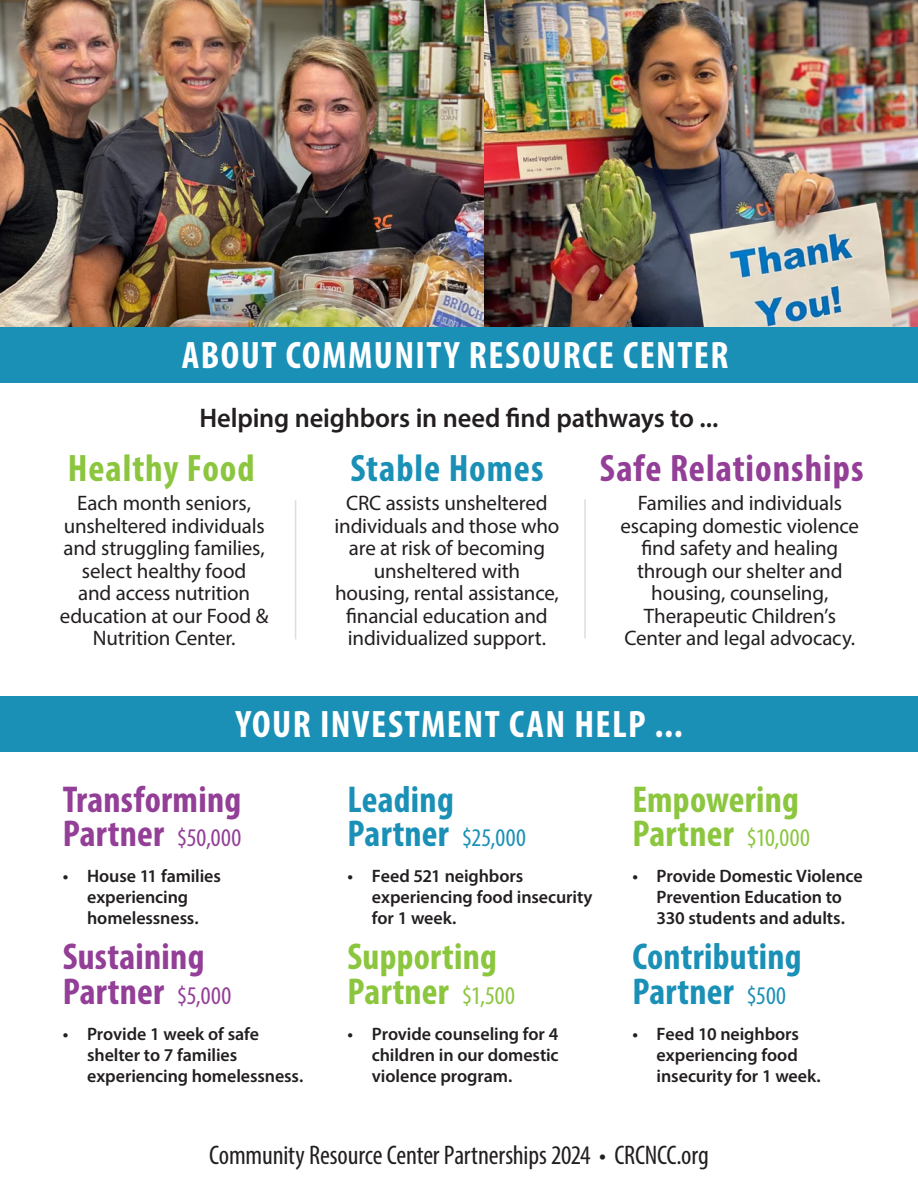
<style>
.page{position:relative;width:918px;height:1188px;background:#fff}
.page>*{position:absolute;margin:0;border:0;box-sizing:border-box;transform-origin:0 0}
.t1{font:700 condensed 38.4px "Myriad Pro";letter-spacing:.04em;color:#fff}
.t2{font:700 condensed 38.4px "Myriad Pro";letter-spacing:.025em;color:#933e97}
.t3{font:700 condensed 38.4px "Myriad Pro";letter-spacing:.025em;color:#8bc63e}
.t4{font:700 condensed 38.4px "Myriad Pro";letter-spacing:.025em;color:#1b90b6}
.t5{font:700 condensed 37.5px/34.5px "Myriad Pro";letter-spacing:.005em;color:#933e97}
.t6{font:700 condensed 37.5px/34.5px "Myriad Pro";letter-spacing:.005em;color:#8bc63e}
.t7{font:700 condensed 37.5px/34.5px "Myriad Pro";letter-spacing:.005em;color:#1b90b6}
.t8{font:condensed 27px "Myriad Pro";letter-spacing:-.005em;color:#231f20}
.t9{font:600 27px "Myriad Pro";letter-spacing:-.005em;color:#231f20}
.t10{font:21px/22.5px "Myriad Pro";letter-spacing:-.01em;color:#231f20;text-align:center}
.t11{font:600 18px/21px "Myriad Pro";letter-spacing:-.005em;color:#231f20}
.s1{font-weight:400;font-size:25.5px}
</style>
<div class="page">
<img style="left:484px;top:0;width:434px;height:327px">
<img style="left:0;top:0;width:484px;height:327px">
<div style="left:0;top:327px;width:918px;height:55px;background:#1b90b6"></div>
<hr style="left:584px;top:499px;width:2px;height:140px;background:#dcdddf">
<hr style="left:295px;top:500px;width:1px;height:140px;background:#dcdddf">
<div style="left:0;top:696px;width:918px;height:56px;background:#1b90b6"></div>
<p class="t1" style="left:182px;top:331px;width:548px">ABOUT COMMUNITY RESOURCE CENTER</p>
<p class="t9" style="left:200px;top:401px;width:520px">Helping neighbors in need find pathways to ...</p>
<p class="t3" style="left:68px;top:444px;width:188px">Healthy Food</p>
<p class="t4" style="left:350px;top:444px;width:195px">Stable Homes</p>
<p class="t2" style="left:600px;top:444px;width:265px">Safe Relationships</p>
<p class="t10" style="left:60px;top:492px;width:210px">Each month seniors, unsheltered individuals and struggling families, select healthy food<br>and access nutrition education at our Food &amp;<br>Nutrition Center.</p>
<p class="t10" style="left:334px;top:492px;width:226px">CRC assists unsheltered individuals and those who are at risk of becoming unsheltered with housing, rental assistance, financial education and individualized support.</p>
<p class="t10" style="left:621px;top:492px;width:240px">Families and individuals escaping domestic violence find safety and healing through our shelter and housing, counseling,<br>Therapeutic Children’s<br>Center and legal advocacy.</p>
<p class="t1" style="left:236px;top:700px;width:448px">YOUR INVESTMENT CAN HELP ...</p>
<p class="t5" style="left:63px;top:781px;width:180px">Transforming<br>Partner <span class="s1">$50,000</span></p>
<p class="t11" style="left:63px;top:865px;width:160px;text-align:center">• House 11 families experiencing homelessness.</p>
<p class="t5" style="left:63px;top:939px;width:170px">Sustaining<br>Partner <span class="s1">$5,000</span></p>
<p class="t11" style="left:87px;top:1023px;width:218px;text-indent:-24px">• Provide 1 week of safe shelter to 7 families experiencing homelessness.</p>
<p class="t7" style="left:348px;top:781px;width:180px">Leading<br>Partner <span class="s1">$25,000</span></p>
<p class="t11" style="left:372px;top:865px;width:222px;text-indent:-24px">• Feed 521 neighbors experiencing food insecurity for 1 week.</p>
<p class="t6" style="left:348px;top:939px;width:169px">Supporting<br>Partner <span class="s1">$1,500</span></p>
<p class="t11" style="left:372px;top:1023px;width:188px;text-align:justify;text-indent:-24px">• Provide counseling for 4 children in our domestic violence program.</p>
<p class="t6" style="left:632px;top:781px;width:179px">Empowering<br>Partner <span class="s1">$10,000</span></p>
<p class="t11" style="left:632px;top:865px;width:232px;text-align:center">• Provide Domestic Violence<br>Prevention Education to<br>330 students and adults.</p>
<p class="t7" style="left:632px;top:939px;width:171px">Contributing<br>Partner <span class="s1">$500</span></p>
<p class="t11" style="left:657px;top:1023px;width:166px;text-indent:-24px">• Feed 10 neighbors experiencing food insecurity for 1 week.</p>
<p class="t8" style="left:209px;top:1139px;width:501px">Community Resource Center Partnerships 2024 • CRCNCC.org</p>
</div>
